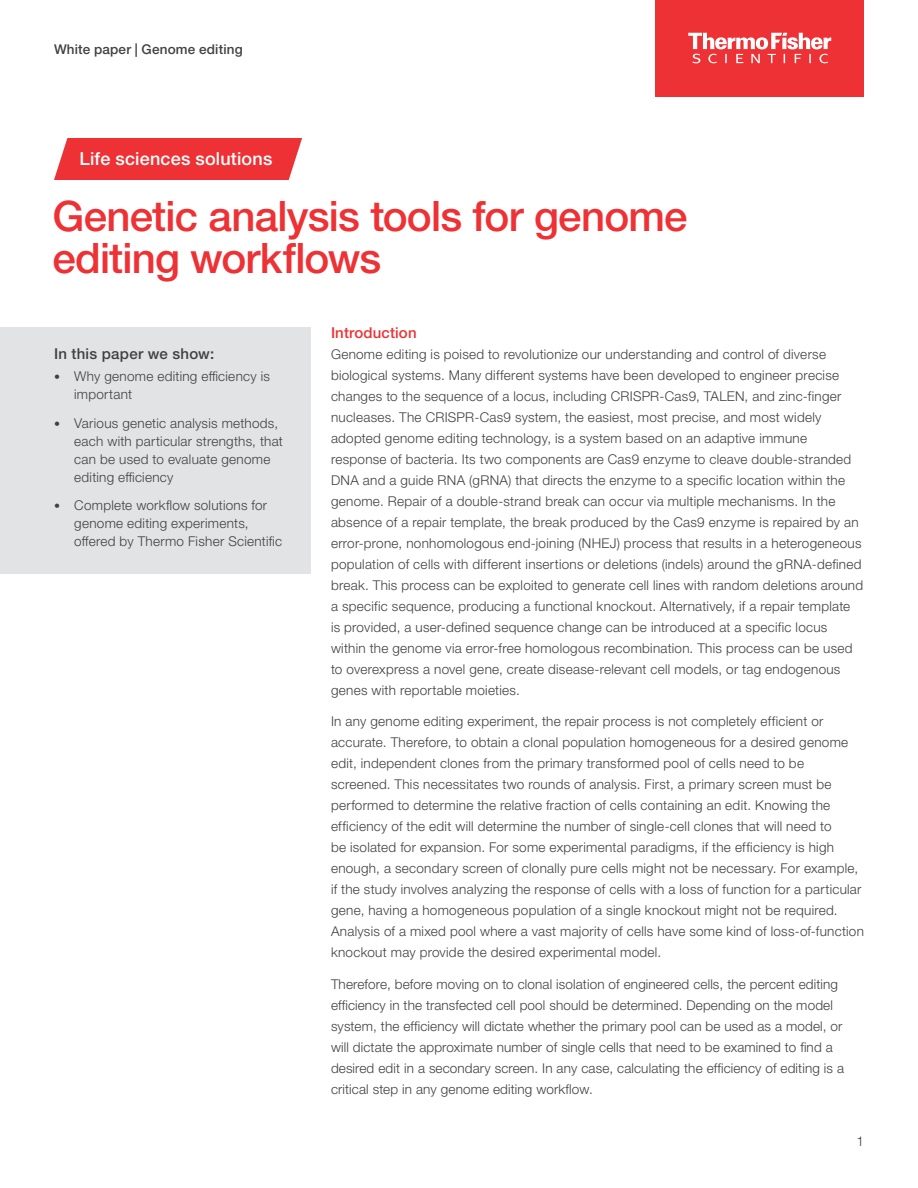
<style>
.page{position:relative;width:918px;height:1188px;background:#fff}
.page>*{position:absolute;margin:0;border:0;box-sizing:border-box;transform-origin:0 0}
.t1{font:500 42px/42px "Helvetica Neue LTW1 G";letter-spacing:-.02em;color:#ee3134}
.t2{font:500 18px "Helvetica Neue LTW1 G";letter-spacing:.01em;color:#fff}
.t3{font:500 15px "Helvetica Neue LTW1 G";letter-spacing:.02em;color:#414042}
.t4{font:500 15px "Helvetica Neue LTW1 G";letter-spacing:.01em;color:#ee3134}
.t5{font:300 13.5px/21px "Helvetica Neue LTW1 G";letter-spacing:.02em;color:#414042}
.t6{font:500 13.5px "Helvetica Neue LTW1 G";letter-spacing:.01em;color:#414042}
.s1{font-size:12px}
</style>
<div class="page">
<div style="left:0;top:327px;width:310px;height:246px;background:#e2e3e4"></div>
<div style="left:54px;top:138px;width:248px;height:42px;background:#ee3134"></div>
<div style="left:656px;top:0;width:208px;height:96px;background:#ee3134"></div>
<svg style="left:688px;top:33px;width:143px;height:30px"></svg>
<p class="t6" style="left:54px;top:41px;width:190px">White paper | Genome editing</p>
<h2 class="t2" style="left:80px;top:148px;width:194px">Life sciences solutions</h2>
<h1 class="t1" style="left:52px;top:195px;width:637px">Genetic analysis tools for genome editing workflows</h1>
<p class="t3" style="left:54px;top:344px;width:162px">In this paper we show:</p>
<p class="t5" style="left:74px;top:367px;width:197px;line-height:18px;text-indent:-20px"><span class="s1">•</span> Why genome editing efficiency is important</p>
<p class="t5" style="left:74px;top:414px;width:210px;line-height:18px;text-indent:-20px"><span class="s1">•</span> Various genetic analysis methods, each with particular strengths, that can be used to evaluate genome editing efficiency</p>
<p class="t5" style="left:74px;top:496px;width:209px;line-height:18px;text-indent:-20px"><span class="s1">•</span> Complete workflow solutions for genome editing experiments, offered by Thermo Fisher Scientific</p>
<p class="t4" style="left:331px;top:323px;width:87px">Introduction</p>
<p class="t5" style="left:331px;top:343px;width:534px">Genome editing is poised to revolutionize our understanding and control of diverse biological systems. Many different systems have been developed to engineer precise changes to the sequence of a locus, including CRISPR-Cas9, TALEN, and zinc-finger nucleases. The CRISPR-Cas9 system, the easiest, most precise, and most widely adopted genome editing technology, is a system based on an adaptive immune response of bacteria. Its two components are Cas9 enzyme to cleave double-stranded DNA and a guide RNA (gRNA) that directs the enzyme to a specific location within the genome. Repair of a double-strand break can occur via multiple mechanisms. In the absence of a repair template, the break produced by the Cas9 enzyme is repaired by an error-prone, nonhomologous end-joining (NHEJ) process that results in a heterogeneous population of cells with different insertions or deletions (indels) around the gRNA-defined break. This process can be exploited to generate cell lines with random deletions around a specific sequence, producing a functional knockout. Alternatively, if a repair template<br>is provided, a user-defined sequence change can be introduced at a specific locus within the genome via error-free homologous recombination. This process can be used to overexpress a novel gene, create disease-relevant cell models, or tag endogenous genes with reportable moieties.</p>
<p class="t5" style="left:331px;top:711px;width:534px">In any genome editing experiment, the repair process is not completely efficient or accurate. Therefore, to obtain a clonal population homogeneous for a desired genome edit, independent clones from the primary transformed pool of cells need to be screened. This necessitates two rounds of analysis. First, a primary screen must be performed to determine the relative fraction of cells containing an edit. Knowing the efficiency of the edit will determine the number of single-cell clones that will need to<br>be isolated for expansion. For some experimental paradigms, if the efficiency is high enough, a secondary screen of clonally pure cells might not be necessary. For example, if the study involves analyzing the response of cells with a loss of function for a particular gene, having a homogeneous population of a single knockout might not be required.<br>Analysis of a mixed pool where a vast majority of cells have some kind of loss-of-function knockout may provide the desired experimental model.</p>
<p class="t5" style="left:331px;top:974px;width:515px">Therefore, before moving on to clonal isolation of engineered cells, the percent editing efficiency in the transfected cell pool should be determined. Depending on the model system, the efficiency will dictate whether the primary pool can be used as a model, or will dictate the approximate number of single cells that need to be examined to find a desired edit in a secondary screen. In any case, calculating the efficiency of editing is a critical step in any genome editing workflow.</p>
<p class="t5" style="left:856px;top:1131px;width:9px">1</p>
</div>
